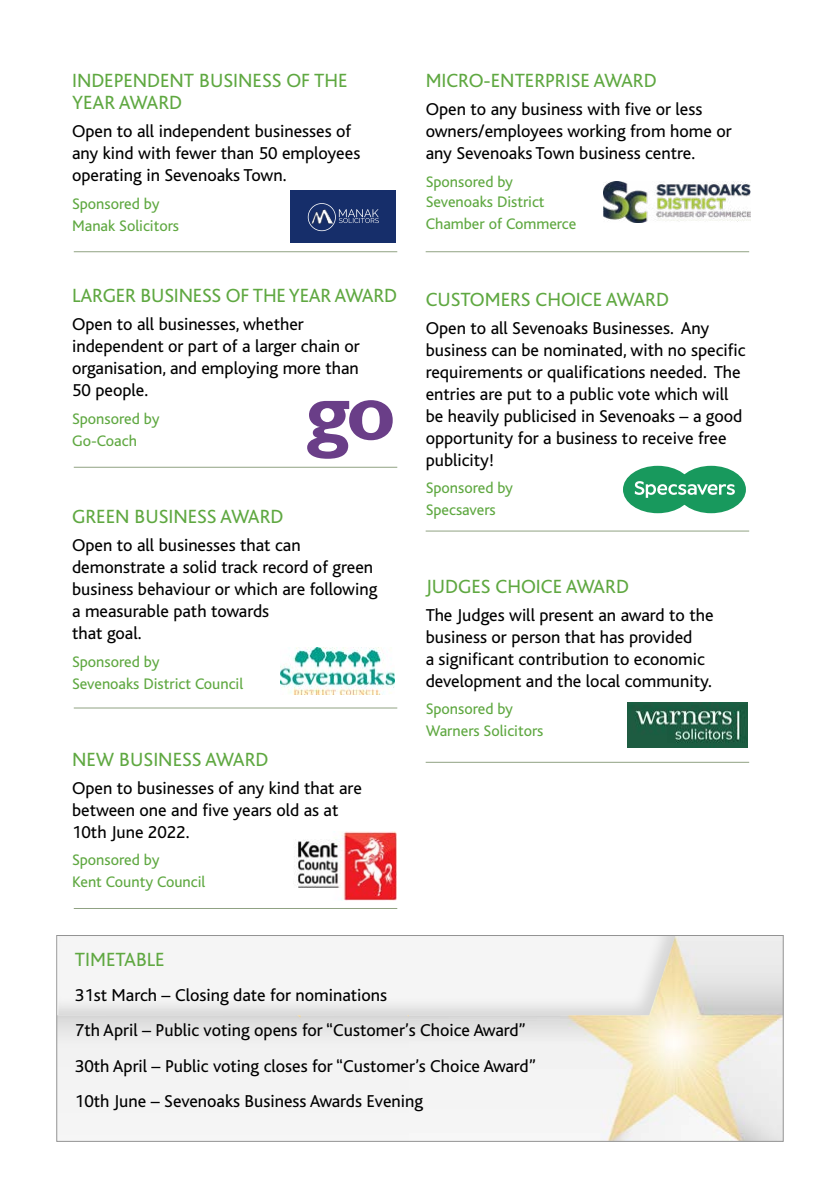
<style>
.page{position:relative;width:840px;height:1191px;background:#fff}
.page>*{position:absolute;margin:0;border:0;box-sizing:border-box;transform-origin:0 0}
.t1{font:700 83.6px "Gill Sans";color:#6a3e88}
.t2{font:20px/22px "Bliss";color:#5fa841}
.t3{font:18px/22px "Bliss";color:#000}
.t4{font:16px/22px "Bliss";color:#5fa841}
</style>
<div class="page">
<img style="left:408px;top:937px;width:373px;height:202px">
<div style="left:39px;top:920px;width:652px;height:96px;background:#000;opacity:.13"></div>
<div style="left:56px;top:935px;width:727px;height:206px;border:1px solid #939393"></div>
<div style="left:290px;top:190px;width:105px;height:52px;background:#162e6a"></div>
<svg style="left:307px;top:203px;width:71px;height:28px"></svg>
<hr style="left:74px;top:251px;width:323px;height:1px;background:#90a283">
<hr style="left:74px;top:467px;width:323px;height:1px;background:#90a283">
<hr style="left:74px;top:908px;width:323px;height:1px;background:#90a283">
<hr style="left:425px;top:251px;width:323px;height:1px;background:#90a283">
<hr style="left:425px;top:530px;width:323px;height:1px;background:#90a283">
<hr style="left:425px;top:762px;width:323px;height:1px;background:#90a283">
<hr style="left:74px;top:707px;width:323px;height:1px;background:#90a283">
<img style="left:603px;top:182px;width:147px;height:41px">
<img style="left:627px;top:703px;width:120px;height:45px">
<div style="left:676px;top:466px;width:69px;height:47px;background:#18995d;border-radius:50%"></div>
<div style="left:622px;top:466px;width:70px;height:47px;background:#18995d;border-radius:50%"></div>
<svg style="left:634px;top:481px;width:100px;height:17px"></svg>
<img style="left:294px;top:831px;width:102px;height:69px">
<img style="left:280px;top:648px;width:114px;height:46px">
<p class="t2" style="left:72px;top:70px;width:277px">INDEPENDENT BUSINESS OF THE<br>YEAR AWARD</p>
<p class="t3" style="left:72px;top:120px;width:289px">Open to all independent businesses of any kind with fewer than 50 employees operating in Sevenoaks Town.</p>
<p class="t4" style="left:72px;top:193px;width:108px">Sponsored by<br>Manak Solicitors</p>
<p class="t2" style="left:72px;top:285px;width:326px">LARGER BUSINESS OF THE YEAR AWARD</p>
<p class="t3" style="left:72px;top:313px;width:289px">Open to all businesses, whether independent or part of a larger chain or organisation, and employing more than<br>50 people.</p>
<p class="t4" style="left:72px;top:408px;width:89px">Sponsored by<br>Go-Coach</p>
<h1 class="t1" style="left:304px;top:361px;width:92px">go</h1>
<p class="t2" style="left:72px;top:506px;width:213px">GREEN BUSINESS AWARD</p>
<p class="t3" style="left:72px;top:534px;width:307px">Open to all businesses that can demonstrate a solid track record of green business behaviour or which are following a measurable path towards<br>that goal.</p>
<p class="t4" style="left:72px;top:650px;width:173px">Sponsored by<br>Sevenoaks District Council</p>
<p class="t2" style="left:72px;top:748px;width:198px">NEW BUSINESS AWARD</p>
<p class="t3" style="left:72px;top:777px;width:291px">Open to businesses of any kind that are between one and five years old as at<br>10th June 2022.</p>
<p class="t4" style="left:72px;top:849px;width:135px">Sponsored by<br>Kent County Council</p>
<p class="t2" style="left:425px;top:70px;width:232px">MICRO-ENTERPRISE AWARD</p>
<p class="t3" style="left:425px;top:98px;width:307px">Open to any business with five or less owners/employees working from home or any Sevenoaks Town business centre.</p>
<p class="t4" style="left:425px;top:172px;width:120px;line-height:20px">Sponsored by<br>Sevenoaks District</p>
<p class="t4" style="left:425px;top:213px;width:152px">Chamber of Commerce</p>
<p class="t2" style="left:425px;top:289px;width:245px">CUSTOMERS CHOICE AWARD</p>
<p class="t3" style="left:425px;top:317px;width:321px">Open to all Sevenoaks Businesses. Any business can be nominated, with no specific requirements or qualifications needed. The entries are put to a public vote which will be heavily publicised in Sevenoaks – a good opportunity for a business to receive free publicity!</p>
<p class="t4" style="left:425px;top:477px;width:89px">Sponsored by<br>Specsavers</p>
<p class="t2" style="left:425px;top:575px;width:205px">JUDGES CHOICE AWARD</p>
<p class="t3" style="left:425px;top:604px;width:289px">The Judges will present an award to the business or person that has provided<br>a significant contribution to economic development and the local community.</p>
<p class="t4" style="left:425px;top:698px;width:119px">Sponsored by<br>Warners Solicitors</p>
<p class="t2" style="left:75px;top:948px;width:91px">TIMETABLE</p>
<p class="t3" style="left:75px;top:977px;width:462px;line-height:35.4px">31st March – Closing date for nominations<br>7th April – Public voting opens for “Customer’s Choice Award” 30th April – Public voting closes for “Customer’s Choice Award” 10th June – Sevenoaks Business Awards Evening</p>
</div>
